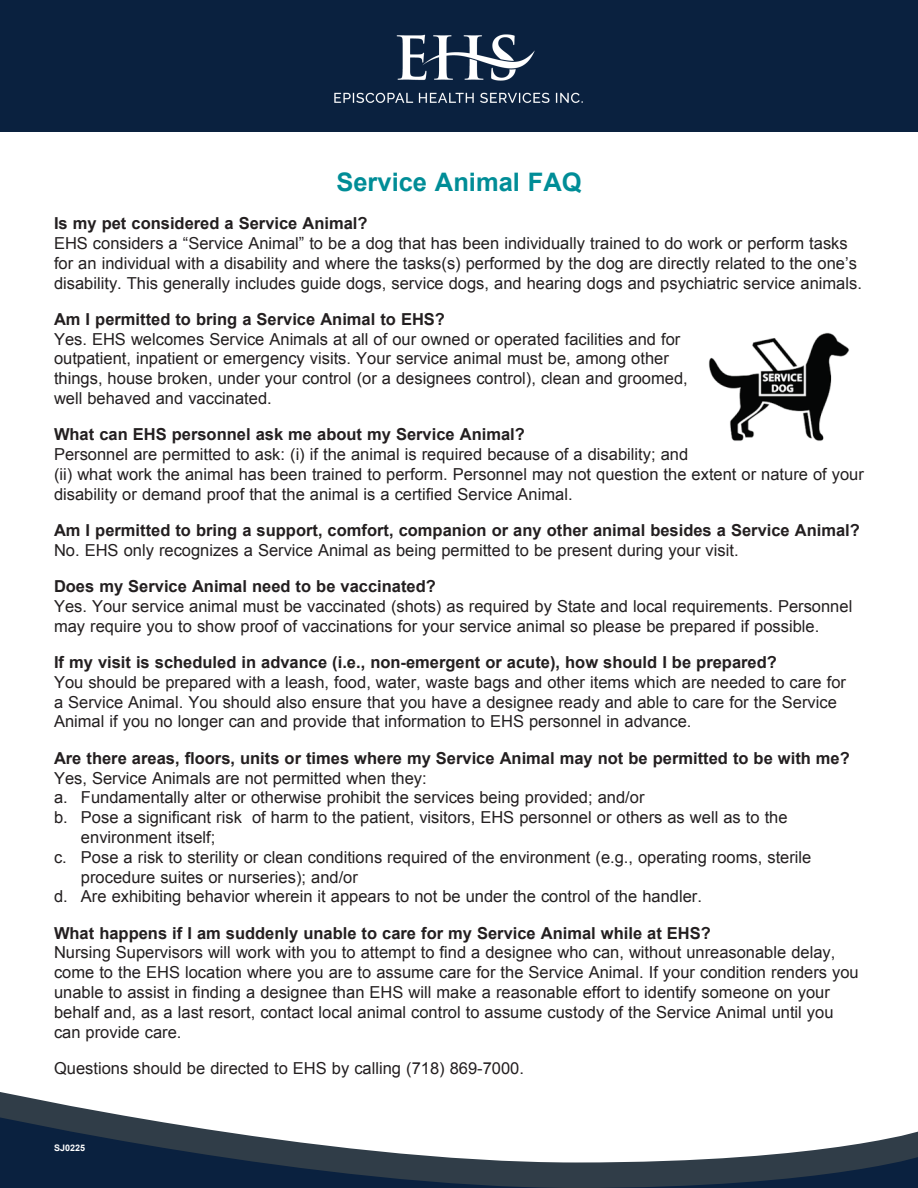
<style>
.page{position:relative;width:918px;height:1188px;background:#fff}
.page>*{position:absolute;margin:0;border:0;box-sizing:border-box;transform-origin:0 0}
.t1{font:700 25.5px "Arial";color:#008d97}
.t2{font:16.5px/19.8px "Arial";color:#231f20}
.t3{font:700 16.5px "Arial";color:#231f20}
.t4{font:700 9px "Arial";color:#fff}
</style>
<div class="page">
<svg style="left:0;top:1092px;width:120px;height:23px"></svg>
<svg style="left:0;top:1115px;width:918px;height:73px"></svg>
<div style="left:0;top:0;width:918px;height:132px;background:#0a213f"></div>
<img style="left:334px;top:34px;width:249px;height:69px">
<img style="left:708px;top:332px;width:141px;height:109px">
<h1 class="t1" style="left:336px;top:166px;width:247px">Service Animal FAQ</h1>
<p class="t3" style="left:54px;top:212px;width:315px">Is my pet considered a Service Animal?</p>
<p class="t2" style="left:54px;top:233px;width:809px">EHS considers a “Service Animal” to be a dog that has been individually trained to do work or perform tasks for an individual with a disability and where the tasks(s) performed by the dog are directly related to the one’s disability. This generally includes guide dogs, service dogs, and hearing dogs and psychiatric service animals.</p>
<p class="t3" style="left:54px;top:308px;width:393px">Am I permitted to bring a Service Animal to EHS?</p>
<p class="t2" style="left:54px;top:329px;width:635px">Yes. EHS welcomes Service Animals at all of our owned or operated facilities and for outpatient, inpatient or emergency visits. Your service animal must be, among other things, house broken, under your control (or a designees control), clean and groomed, well behaved and vaccinated.</p>
<p class="t3" style="left:54px;top:424px;width:472px">What can EHS personnel ask me about my Service Animal?</p>
<p class="t2" style="left:54px;top:445px;width:811px">Personnel are permitted to ask: (i) if the animal is required because of a disability; and<br>(ii) what work the animal has been trained to perform. Personnel may not question the extent or nature of your disability or demand proof that the animal is a certified Service Animal.</p>
<p class="t3" style="left:54px;top:519px;width:807px">Am I permitted to bring a support, comfort, companion or any other animal besides a Service Animal?</p>
<p class="t2" style="left:54px;top:540px;width:686px">No. EHS only recognizes a Service Animal as being permitted to be present during your visit.</p>
<p class="t3" style="left:54px;top:575px;width:383px">Does my Service Animal need to be vaccinated?</p>
<p class="t2" style="left:54px;top:596px;width:800px">Yes. Your service animal must be vaccinated (shots) as required by State and local requirements. Personnel may require you to show proof of vaccinations for your service animal so please be prepared if possible.</p>
<p class="t3" style="left:54px;top:651px;width:724px">If my visit is scheduled in advance (i.e., non-emergent or acute), how should I be prepared?</p>
<p class="t2" style="left:54px;top:672px;width:794px">You should be prepared with a leash, food, water, waste bags and other items which are needed to care for a Service Animal. You should also ensure that you have a designee ready and able to care for the Service<br>Animal if you no longer can and provide that information to EHS personnel in advance.</p>
<p class="t3" style="left:54px;top:747px;width:797px">Are there areas, floors, units or times where my Service Animal may not be permitted to be with me?</p>
<p class="t2" style="left:54px;top:768px;width:374px">Yes, Service Animals are not permitted when they:</p>
<p class="t2" style="left:54px;top:788px;width:592px">a. Fundamentally alter or otherwise prohibit the services being provided; and/or</p>
<p class="t2" style="left:54px;top:808px;width:735px">b. Pose a significant risk of harm to the patient, visitors, EHS personnel or others as well as to the</p>
<p class="t2" style="left:81px;top:827px;width:136px">environment itself;</p>
<p class="t2" style="left:54px;top:847px;width:759px">c. Pose a risk to sterility or clean conditions required of the environment (e.g., operating rooms, sterile</p>
<p class="t2" style="left:81px;top:867px;width:278px">procedure suites or nurseries); and/or</p>
<p class="t2" style="left:54px;top:887px;width:649px">d. Are exhibiting behavior wherein it appears to not be under the control of the handler.</p>
<p class="t3" style="left:54px;top:922px;width:658px">What happens if I am suddenly unable to care for my Service Animal while at EHS?</p>
<p class="t2" style="left:54px;top:943px;width:806px">Nursing Supervisors will work with you to attempt to find a designee who can, without unreasonable delay, come to the EHS location where you are to assume care for the Service Animal. If your condition renders you unable to assist in finding a designee than EHS will make a reasonable effort to identify someone on your behalf and, as a last resort, contact local animal control to assume custody of the Service Animal until you can provide care.</p>
<p class="t2" style="left:54px;top:1058px;width:472px">Questions should be directed to EHS by calling (718) 869-7000.</p>
<p class="t4" style="left:54px;top:1142px;width:33px">SJ0225</p>
</div>
